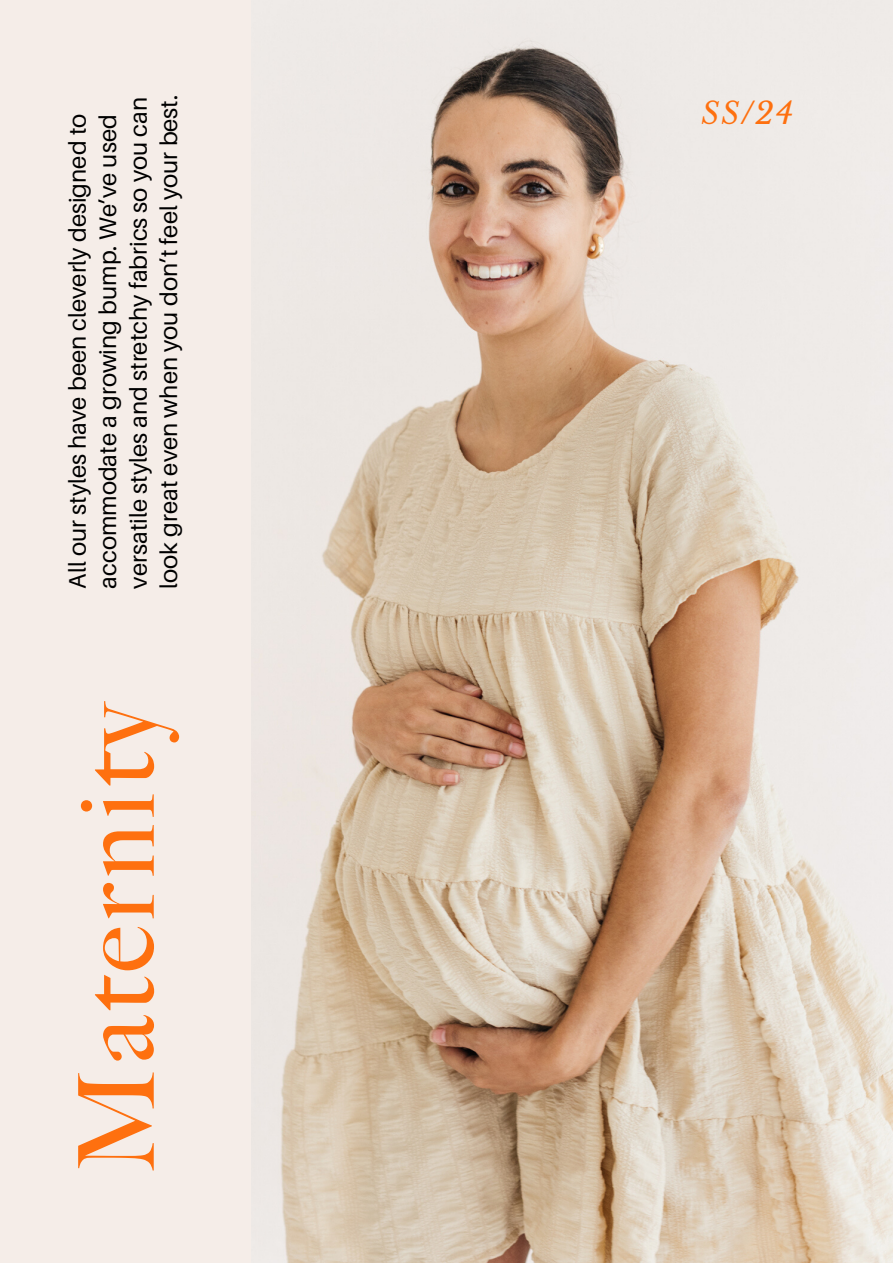
<style>
.page{position:relative;width:893px;height:1264px;background:#fff}
.page>*{position:absolute;margin:0;border:0;box-sizing:border-box;transform-origin:0 0}
.t1{font:104.85px "Big Caslon Rom";letter-spacing:.05em;color:#fe700f}
.t2{font:italic 30px "Libre Baskerville";color:#fe700f}
.t3{font:24px/30.3px "Aileron";color:#000}
</style>
<div class="page">
<div style="left:0;top:0;width:892px;height:1262px;background:#f5ede8"></div>
<img style="left:251px;top:39px;width:641px;height:1223px">
<p class="t3" style="left:123px;top:588px;width:493px;rotate:-90deg">versatile styles and stretchy fabrics so you can</p>
<p class="t3" style="left:153px;top:588px;width:495px;rotate:-90deg">look great even when you don’t feel your best.</p>
<p class="t3" style="left:62px;top:588px;width:476px;rotate:-90deg">All our styles have been cleverly designed to accommodate a growing bump. We’ve used</p>
<p class="t1" style="left:56px;top:1173px;width:477px;rotate:-90deg">Maternity</p>
<p class="t2" style="left:701px;top:94px;width:93px">SS/24</p>
</div>
